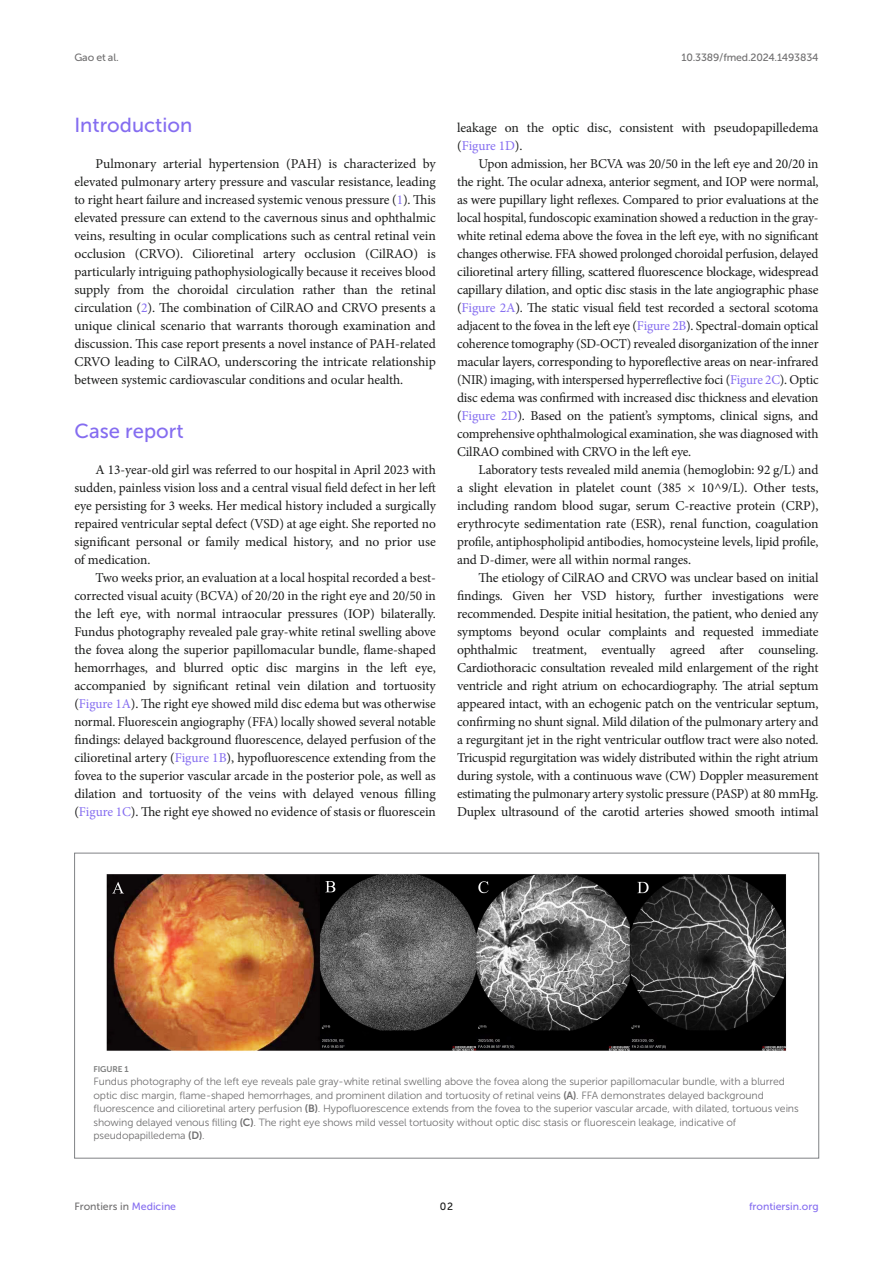
<style>
.page{position:relative;width:893px;height:1263px;background:#fff}
.page>*{position:absolute;margin:0;border:0;box-sizing:border-box;transform-origin:0 0}
.HEAD_1_BKW{font:20.25px "Museo Sans 500";color:#856df0}
.HEAD_1{font:20.25px "Museo Sans 500";color:#856df0}
.TEXT{font:13.5px/18px "Minion Pro";letter-spacing:-.01em;color:#1b1c1b;text-align:justify}
.INTRO_TEXT{font:13.5px/18px "Minion Pro";letter-spacing:-.005em;color:#1b1c1b;text-align:justify}
.FIG_LEG{font:10.5px/13.5px "Museo Sans 300";letter-spacing:-.01em;color:#706f70}
.t1{font:10.5px "Museo Sans 500";letter-spacing:-.015em;color:#706f70}
.t2{font:10.5px "Museo Sans 500";color:#856df0}
.t3{font:10.5px "Museo Sans 500";color:#1b1c1b}
.FIG_HD{font:8.25px "Museo Sans 700";letter-spacing:-.01em;color:#7e7f7f}
.s1{color:#856df0}
.s2{font-family:"Museo Sans 700"}
</style>
<div class="page">
<img style="left:106px;top:874px;width:681px;height:177px">
<p class="t1" style="left:74px;top:51px;width:46px">Gao et al.</p>
<p class="t1" style="left:681px;top:51px;width:139px">10.3389/fmed.2024.1493834</p>
<p class="HEAD_1_BKW" style="left:74px;top:114px;width:120px">Introduction</p>
<p class="INTRO_TEXT" style="left:74px;top:155px;width:363px;text-indent:21px">Pulmonary arterial hypertension (PAH) is characterized by elevated pulmonary artery pressure and vascular resistance, leading to right heart failure and increased systemic venous pressure (<span class="s1">1</span>). This elevated pressure can extend to the cavernous sinus and ophthalmic veins, resulting in ocular complications such as central retinal vein occlusion (CRVO). Cilioretinal artery occlusion (CilRAO) is particularly intriguing pathophysiologically because it receives blood supply from the choroidal circulation rather than the retinal circulation (<span class="s1">2</span>). The combination of CilRAO and CRVO presents a unique clinical scenario that warrants thorough examination and discussion. This case report presents a novel instance of PAH-related CRVO leading to CilRAO, underscoring the intricate relationship between systemic cardiovascular conditions and ocular health.</p>
<p class="HEAD_1" style="left:74px;top:420px;width:111px">Case report</p>
<p class="TEXT" style="left:74px;top:461px;width:363px;text-indent:21px">A 13-year-old girl was referred to our hospital in April 2023 with sudden, painless vision loss and a central visual field defect in her left eye persisting for 3 weeks. Her medical history included a surgically repaired ventricular septal defect (VSD) at age eight. She reported no significant personal or family medical history, and no prior use of medication.</p>
<p class="TEXT" style="left:74px;top:569px;width:363px;text-indent:21px">Two weeks prior, an evaluation at a local hospital recorded a best&shy;corrected visual acuity (BCVA) of 20/20 in the right eye and 20/50 in the left eye, with normal intraocular pressures (IOP) bilaterally.<br>Fundus photography revealed pale gray-white retinal swelling above the fovea along the superior papillomacular bundle, flame-shaped hemorrhages, and blurred optic disc margins in the left eye, accompanied by significant retinal vein dilation and tortuosity (<span class="s1">Figure 1A</span>). The right eye showed mild disc edema but was otherwise normal. Fluorescein angiography (FFA) locally showed several notable findings: delayed background fluorescence, delayed perfusion of the cilioretinal artery (<span class="s1">Figure 1B</span>), hypofluorescence extending from the fovea to the superior vascular arcade in the posterior pole, as well as dilation and tortuosity of the veins with delayed venous filling (<span class="s1">Figure 1C</span>). The right eye showed no evidence of stasis or fluorescein</p>
<p class="TEXT" style="left:457px;top:119px;width:363px">leakage on the optic disc, consistent with pseudopapilledema (<span class="s1">Figure 1D</span>).</p>
<p class="TEXT" style="left:457px;top:155px;width:363px;text-indent:21px">Upon admission, her BCVA was 20/50 in the left eye and 20/20 in the right. The ocular adnexa, anterior segment, and IOP were normal, as were pupillary light reflexes. Compared to prior evaluations at the local hospital, fundoscopic examination showed a reduction in the gray&shy;white retinal edema above the fovea in the left eye, with no significant changes otherwise. FFA showed prolonged choroidal perfusion, delayed cilioretinal artery filling, scattered fluorescence blockage, widespread capillary dilation, and optic disc stasis in the late angiographic phase (<span class="s1">Figure 2A</span>). The static visual field test recorded a sectoral scotoma adjacent to the fovea in the left eye (<span class="s1">Figure 2B</span>). Spectral-domain optical coherence tomography (SD-OCT) revealed disorganization of the inner macular layers, corresponding to hyporeflective areas on near-infrared (NIR) imaging, with interspersed hyperreflective foci (<span class="s1">Figure 2C</span>). Optic disc edema was confirmed with increased disc thickness and elevation (<span class="s1">Figure 2D</span>). Based on the patient’s symptoms, clinical signs, and comprehensive ophthalmological examination, she was diagnosed with CilRAO combined with CRVO in the left eye.</p>
<p class="TEXT" style="left:457px;top:461px;width:363px;text-indent:21px">Laboratory tests revealed mild anemia (hemoglobin: 92 g/L) and a slight elevation in platelet count (385 × 10^9/L). Other tests, including random blood sugar, serum C-reactive protein (CRP), erythrocyte sedimentation rate (ESR), renal function, coagulation profile, antiphospholipid antibodies, homocysteine levels, lipid profile, and D-dimer, were all within normal ranges.</p>
<p class="TEXT" style="left:457px;top:569px;width:363px;text-indent:21px">The etiology of CilRAO and CRVO was unclear based on initial findings. Given her VSD history, further investigations were recommended. Despite initial hesitation, the patient, who denied any symptoms beyond ocular complaints and requested immediate ophthalmic treatment, eventually agreed after counseling.<br>Cardiothoracic consultation revealed mild enlargement of the right ventricle and right atrium on echocardiography. The atrial septum appeared intact, with an echogenic patch on the ventricular septum, confirming no shunt signal. Mild dilation of the pulmonary artery and a regurgitant jet in the right ventricular outflow tract were also noted.<br>Tricuspid regurgitation was widely distributed within the right atrium during systole, with a continuous wave (CW) Doppler measurement estimating the pulmonary artery systolic pressure (PASP) at 80 mmHg.<br>Duplex ultrasound of the carotid arteries showed smooth intimal</p>
<p class="FIG_HD" style="left:94px;top:1064px;width:37px">FIGURE 1</p>
<p class="FIG_LEG" style="left:94px;top:1075px;width:707px">Fundus photography of the left eye reveals pale gray-white retinal swelling above the fovea along the superior papillomacular bundle, with a blurred optic disc margin, flame-shaped hemorrhages, and prominent dilation and tortuosity of retinal veins <span class="s2">(A)</span>. FFA demonstrates delayed background fluorescence and cilioretinal artery perfusion <span class="s2">(B)</span>. Hypofluorescence extends from the fovea to the superior vascular arcade, with dilated, tortuous veins showing delayed venous filling <span class="s2">(C)</span>. The right eye shows mild vessel tortuosity without optic disc stasis or fluorescein leakage, indicative of pseudopapilledema <span class="s2">(D)</span>.</p>
<p class="t1" style="left:74px;top:1200px;width:103px">Frontiers in <span class="s1">Medicine</span></p>
<p class="t3" style="left:440px;top:1200px;width:15px">02</p>
<p class="t2" style="left:749px;top:1200px;width:71px">frontiersin.org</p>
</div>
